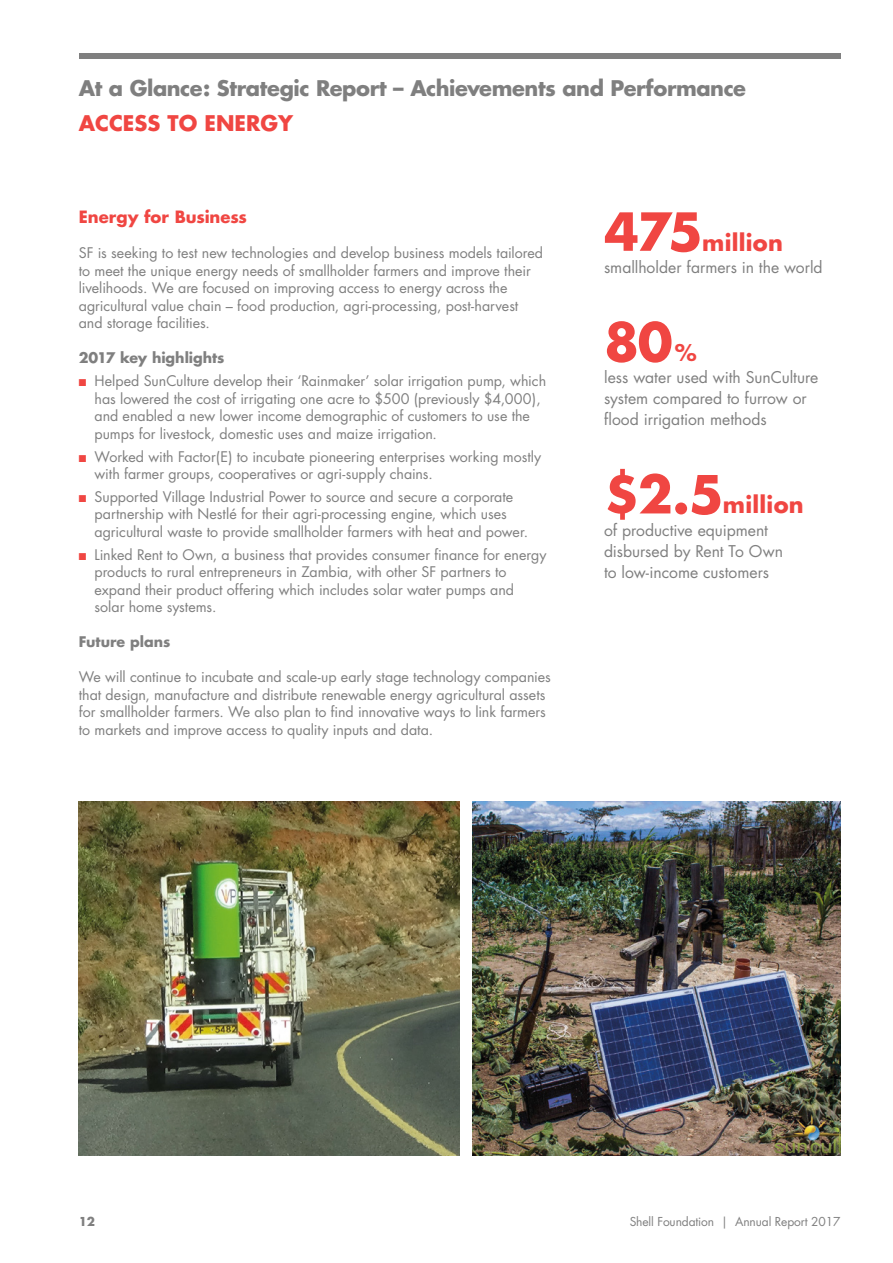
<style>
.page{position:relative;width:893px;height:1263px;background:#fff}
.page>*{position:absolute;margin:0;border:0;box-sizing:border-box;transform-origin:0 0}
.t1{font:700 51px "Futura";color:#f04642}
.t2{font:700 22.5px "Futura";letter-spacing:.01em;color:#f04642}
.t3{font:700 21px "Futura";letter-spacing:-.02em;color:#7f7f7f}
.t4{font:700 21px "Futura";color:#f04642}
.t5{font:700 16.5px "Futura";color:#f04642}
.t6{font:15.75px/21px "Futura";color:#7f7f7f}
.t7{font:14.25px/17.5px "Futura";color:#7f7f7f}
.t8{font:700 14.25px "Futura";letter-spacing:-.005em;color:#7f7f7f}
.t9{font:12px "Futura";letter-spacing:-.01em;color:#7f7f7f}
.t10{font:700 12px "Futura";color:#7f7f7f}
.s1{color:#f04642}
</style>
<div class="page">
<div style="left:79px;top:53px;width:761px;height:5px;background:#7f7f7f"></div>
<img style="left:79px;top:801px;width:381px;height:355px">
<img style="left:473px;top:801px;width:367px;height:355px">
<h3 class="t3" style="left:79px;top:78px;width:669px">At a Glance: Strategic Report – Achievements and Performance</h3>
<h3 class="t4" style="left:79px;top:113px;width:216px">ACCESS TO ENERGY</h3>
<p class="t5" style="left:79px;top:209px;width:170px">Energy for Business</p>
<p class="t7" style="left:79px;top:245px;width:466px">SF is seeking to test new technologies and develop business models tailored to meet the unique energy needs of smallholder farmers and improve their livelihoods. We are focused on improving access to energy across the agricultural value chain – food production, agri-processing, post-harvest and storage facilities.</p>
<p class="t8" style="left:79px;top:351px;width:147px">2017 key highlights</p>
<p class="t7" style="left:95px;top:373px;width:453px;text-indent:-16px"><span class="s1">■</span> Helped SunCulture develop their ‘Rainmaker’ solar irrigation pump, which has lowered the cost of irrigating one acre to $500 (previously $4,000), and enabled a new lower income demographic of customers to use the pumps for livestock, domestic uses and maize irrigation.</p>
<p class="t7" style="left:95px;top:448px;width:448px;text-indent:-16px"><span class="s1">■</span> Worked with Factor(E) to incubate pioneering enterprises working mostly with farmer groups, cooperatives or agri-supply chains.</p>
<p class="t7" style="left:95px;top:489px;width:435px;text-indent:-16px"><span class="s1">■</span> Supported Village Industrial Power to source and secure a corporate partnership with Nestlé for their agri-processing engine, which uses agricultural waste to provide smallholder farmers with heat and power.</p>
<p class="t7" style="left:95px;top:546px;width:453px;text-indent:-16px"><span class="s1">■</span> Linked Rent to Own, a business that provides consumer finance for energy products to rural entrepreneurs in Zambia, with other SF partners to expand their product offering which includes solar water pumps and solar home systems.</p>
<p class="t8" style="left:79px;top:635px;width:93px">Future plans</p>
<p class="t7" style="left:79px;top:669px;width:474px">We will continue to incubate and scale-up early stage technology companies that design, manufacture and distribute renewable energy agricultural assets for smallholder farmers. We also plan to find innovative ways to link farmers to markets and improve access to quality inputs and data.</p>
<h1 class="t1" style="left:604px;top:206px;width:100px">475</h1>
<h2 class="t2" style="left:702px;top:231px;width:82px">million</h2>
<p class="t6" style="left:604px;top:258px;width:220px">smallholder farmers in the world</p>
<h1 class="t1" style="left:604px;top:317px;width:70px">80</h1>
<h2 class="t2" style="left:675px;top:341px;width:23px">%</h2>
<p class="t6" style="left:604px;top:368px;width:216px">less water used with SunCulture system compared to furrow or flood irrigation methods</p>
<h1 class="t1" style="left:604px;top:469px;width:121px">$2.5</h1>
<h2 class="t2" style="left:723px;top:494px;width:82px">million</h2>
<p class="t6" style="left:604px;top:520px;width:180px">of productive equipment disbursed by Rent To Own to low-income customers</p>
<p class="t10" style="left:79px;top:1215px;width:18px">12</p>
<p class="t9" style="left:630px;top:1216px;width:212px">Shell Foundation | Annual Report 2017</p>
</div>
